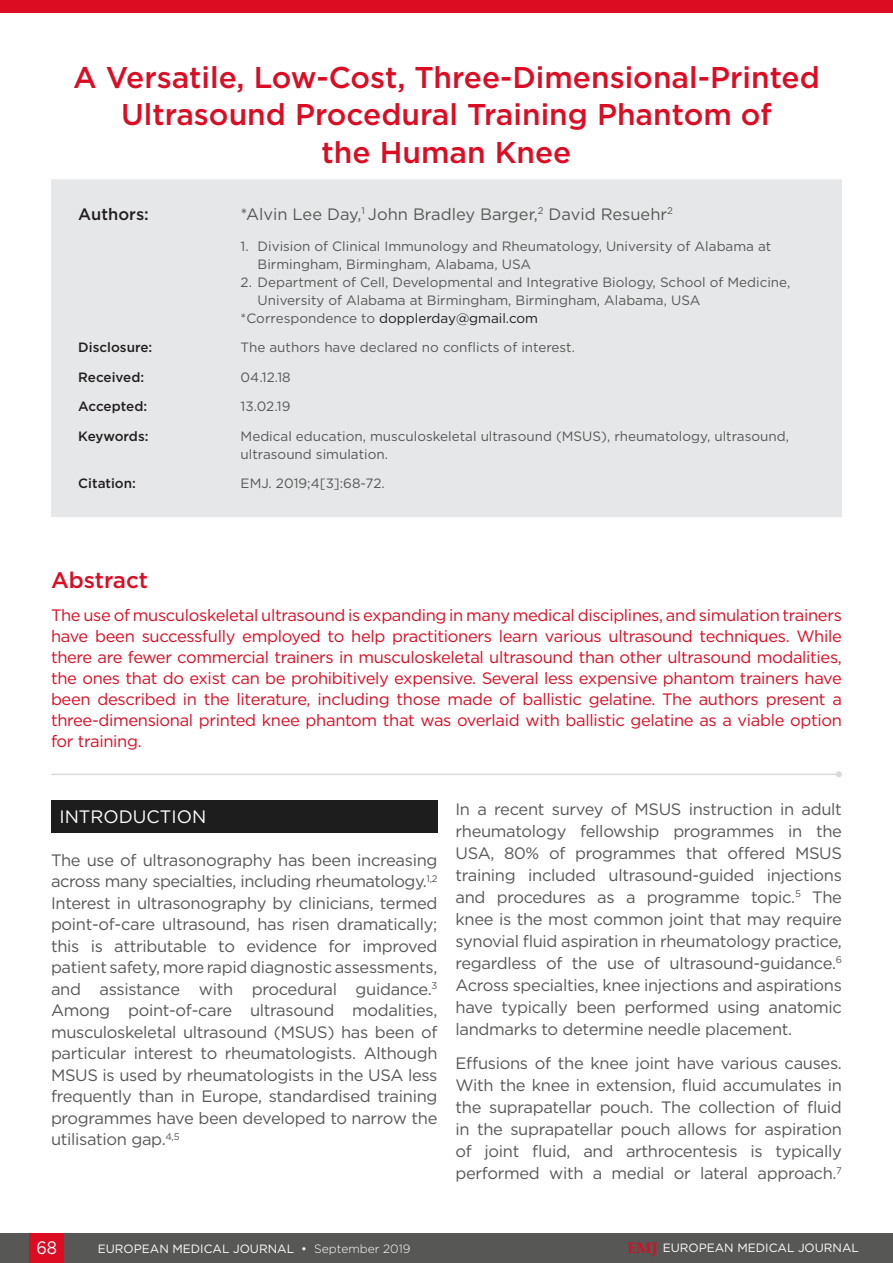
<style>
.page{position:relative;width:893px;height:1263px;background:#fff}
.page>*{position:absolute;margin:0;border:0;box-sizing:border-box;transform-origin:0 0}
.t1{font:500 30px/37.5px "Gotham";color:#dc0c23;text-align:center}
.t2{font:500 22.5px "Gotham";color:#dc0c23}
.H1__Heading_1{font:18px "Gotham";color:#fff}
.H1__Heading_1-2{font:18px "Gotham";color:#fff;scale:.9 1}
.Body_Text{font:16.5px/22px "Gotham";letter-spacing:-.02em;color:#575756;text-align:justify}
.t3{font:16.5px/21px "Gotham";letter-spacing:-.02em;color:#dc0c23;text-align:justify}
.Body_Text-2{font:16.5px "Gotham";color:#575756}
.Article_Details__Aut{font:500 16.5px "Gotham";color:#231f20}
.Article_Details_Body{font:13.5px/18px "Gotham";color:#575756}
.Article_Details_Head{font:500 13.5px "Gotham";color:#231f20}
.t4{font:13.5px "Gotham";color:#1d1d1d}
.t5{font:12px "Gotham";color:#fff}
.s1{color:#575756}
.s2{font-weight:300}
.s3{font-family:"Palatino Linotype";font-weight:700;font-size:15px;color:#dc0c23}
</style>
<div class="page">
<div style="left:0;top:1233px;width:893px;height:30px;background:#575756"></div>
<div style="left:30px;top:1233px;width:34px;height:30px;background:#dc0c23"></div>
<div style="left:51px;top:179px;width:791px;height:338px;background:#e6e7e9"></div>
<div style="left:0;top:0;width:893px;height:13px;background:#dc0c23"></div>
<hr style="left:52px;top:774px;width:787px;height:1px;background:#dbd9dc">
<svg style="left:836px;top:771px;width:6px;height:6px"></svg>
<div style="left:51px;top:800px;width:386px;height:33px;background:#1d1d1d"></div>
<p class="t1" style="left:73px;top:58px;width:748px">A Versatile, Low-Cost, Three-Dimensional-Printed<br>Ultrasound Procedural Training Phantom of<br>the Human Knee</p>
<p class="Article_Details__Aut" style="left:78px;top:203px;width:72px">Authors:</p>
<p class="Body_Text-2" style="left:241px;top:203px;width:434px">*Alvin Lee Day,<sup>1</sup> John Bradley Barger,<sup>2</sup> David Resuehr<sup>2</sup></p>
<p class="Article_Details_Body" style="left:258px;top:236px;width:515px;text-indent:-17px">1. Division of Clinical Immunology and Rheumatology, University of Alabama at<br>Birmingham, Birmingham, Alabama, USA</p>
<p class="Article_Details_Body" style="left:258px;top:272px;width:534px;text-indent:-17px">2. Department of Cell, Developmental and Integrative Biology, School of Medicine,<br>University of Alabama at Birmingham, Birmingham, Alabama, USA</p>
<p class="t4" style="left:241px;top:309px;width:299px"><span class="s1">*Correspondence to</span> dopplerday@gmail.com</p>
<p class="Article_Details_Head" style="left:78px;top:338px;width:76px">Disclosure:</p>
<p class="Article_Details_Body" style="left:241px;top:338px;width:336px">The authors have declared no conflicts of interest.</p>
<p class="Article_Details_Head" style="left:78px;top:368px;width:67px">Received:</p>
<p class="Article_Details_Body" style="left:241px;top:368px;width:52px">04.12.18</p>
<p class="Article_Details_Head" style="left:78px;top:398px;width:70px">Accepted:</p>
<p class="Article_Details_Body" style="left:241px;top:397px;width:51px">13.02.19</p>
<p class="Article_Details_Head" style="left:78px;top:427px;width:72px">Keywords:</p>
<p class="Article_Details_Body" style="left:241px;top:427px;width:550px">Medical education, musculoskeletal ultrasound (MSUS), rheumatology, ultrasound, ultrasound simulation.</p>
<p class="Article_Details_Head" style="left:78px;top:475px;width:59px">Citation:</p>
<p class="Article_Details_Body" style="left:241px;top:474px;width:146px">EMJ. 2019;4[3]:68-72.</p>
<p class="t2" style="left:51px;top:565px;width:99px">Abstract</p>
<p class="t3" style="left:51px;top:605px;width:792px">The use of musculoskeletal ultrasound is expanding in many medical disciplines, and simulation trainers have been successfully employed to help practitioners learn various ultrasound techniques. While there are fewer commercial trainers in musculoskeletal ultrasound than other ultrasound modalities, the ones that do exist can be prohibitively expensive. Several less expensive phantom trainers have been described in the literature, including those made of ballistic gelatine. The authors present a three-dimensional printed knee phantom that was overlaid with ballistic gelatine as a viable option for training.</p>
<p class="H1__Heading_1" style="left:60px;top:805px;width:148px">INTRODUCTION</p>
<p class="Body_Text" style="left:51px;top:849px;width:388px;line-height:21.5px">The use of ultrasonography has been increasing across many specialties, including rheumatology.<sup>1,2<br></sup>Interest in ultrasonography by clinicians, termed point-of-care ultrasound, has risen dramatically; this is attributable to evidence for improved patient safety, more rapid diagnostic assessments, and assistance with procedural guidance.<sup>3<br></sup>Among point-of-care ultrasound modalities, musculoskeletal ultrasound (MSUS) has been of particular interest to rheumatologists. Although MSUS is used by rheumatologists in the USA less frequently than in Europe, standardised training programmes have been developed to narrow the utilisation gap.<sup>4,5</sup></p>
<p class="Body_Text" style="left:455px;top:797px;width:388px">In a recent survey of MSUS instruction in adult rheumatology fellowship programmes in the USA, 80% of programmes that offered MSUS training included ultrasound-guided injections and procedures as a programme topic.<sup>5</sup> The knee is the most common joint that may require synovial fluid aspiration in rheumatology practice, regardless of the use of ultrasound-guidance.<sup>6<br></sup>Across specialties, knee injections and aspirations have typically been performed using anatomic landmarks to determine needle placement.</p>
<p class="Body_Text" style="left:455px;top:1052px;width:388px">Effusions of the knee joint have various causes.<br>With the knee in extension, fluid accumulates in the suprapatellar pouch. The collection of fluid in the suprapatellar pouch allows for aspiration of joint fluid, and arthrocentesis is typically performed with a medial or lateral approach.<sup>7</sup></p>
<p class="H1__Heading_1-2" style="left:37px;top:1236px;width:24px">68</p>
<p class="t5" style="left:98px;top:1241px;width:314px">EUROPEAN MEDICAL JOURNAL • <span class="s2">September 2019</span></p>
<p class="t5" style="left:627px;top:1240px;width:233px"><span class="s3">EMJ</span> EUROPEAN MEDICAL JOURNAL</p>
</div>
